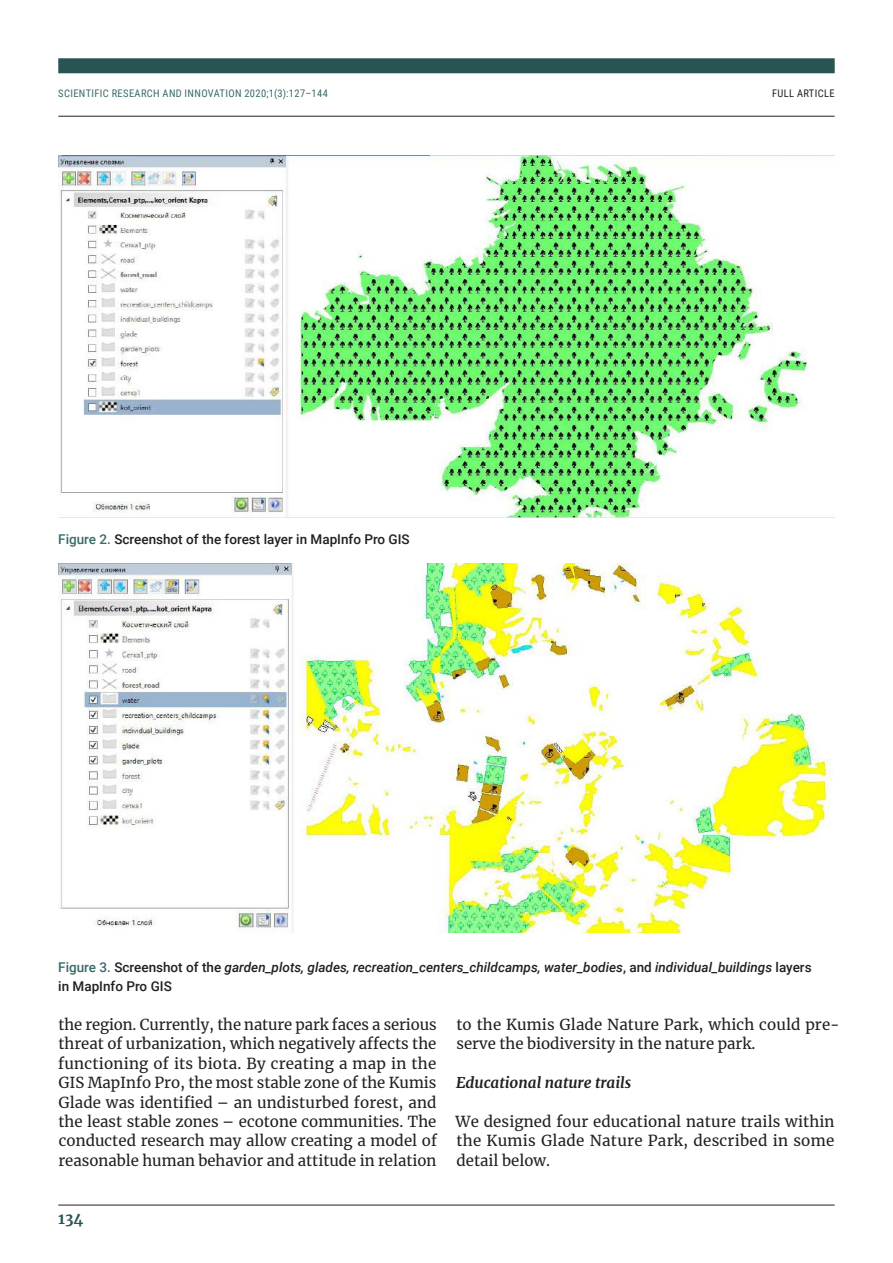
<style>
.page{position:relative;width:893px;height:1263px;background:#fff}
.page>*{position:absolute;margin:0;border:0;box-sizing:border-box;transform-origin:0 0}
.t1{font:15px/19.5px "Merriweather";color:#231f20;text-align:justify}
.t2{font:italic 700 15px "Merriweather";color:#231f20}
.t3{font:700 15px "Merriweather";color:#285554}
.t4{font:italic 500 13.5px/19.5px "Roboto";color:#231f20}
.t5{font:500 13.5px "Roboto";color:#231f20}
.t6{font:10.5px "Roboto Condensed";letter-spacing:.035em;color:#396b69}
.t7{font:10.5px "Roboto Condensed";letter-spacing:.035em;color:#231f20}
.s1{color:#396b69}
.s2{font-style:normal;color:#396b69}
.s3{font-style:normal}
</style>
<div class="page">
<div style="left:58px;top:58px;width:777px;height:15px;background:#285554"></div>
<hr style="left:58px;top:116px;width:777px;height:1px;background:#231f20">
<hr style="left:58px;top:1205px;width:777px;height:1px;background:#231f20">
<img style="left:58px;top:155px;width:777px;height:363px">
<img style="left:58px;top:563px;width:773px;height:370px">
<p class="t6" style="left:58px;top:86px;width:271px">SCIENTIFIC RESEARCH AND INNOVATION 2020;1(3):127–144</p>
<p class="t5" style="left:58px;top:530px;width:353px"><span class="s1">Figure 2.</span> Screenshot of the forest layer in MapInfo Pro GIS</p>
<p class="t7" style="left:772px;top:86px;width:64px">FULL ARTICLE</p>
<p class="t4" style="left:58px;top:956px;width:755px"><span class="s2">Figure 3.</span> <span class="s3">Screenshot of the</span> garden_plots, glades, recreation_centers_childcamps, water_bodies<span class="s3">, and</span> individual_buildings <span class="s3">layers in MapInfo Pro GIS</span></p>
<p class="t1" style="left:58px;top:1014px;width:380px">the region. Currently, the nature park faces a serious threat of urbanization, which negatively affects the functioning of its biota. By creating a map in the GIS MapInfo Pro, the most stable zone of the Kumis Glade was identified – an undisturbed forest, and the least stable zones – ecotone communities. The conducted research may allow creating a model of reasonable human behavior and attitude in relation</p>
<p class="t1" style="left:456px;top:1014px;width:385px">to the Kumis Glade Nature Park, which could pre&shy;serve the biodiversity in the nature park.</p>
<p class="t2" style="left:456px;top:1072px;width:177px">Educational nature trails</p>
<p class="t1" style="left:456px;top:1111px;width:380px">We designed four educational nature trails within the Kumis Glade Nature Park, described in some detail below.</p>
<p class="t3" style="left:58px;top:1208px;width:27px">134</p>
</div>
